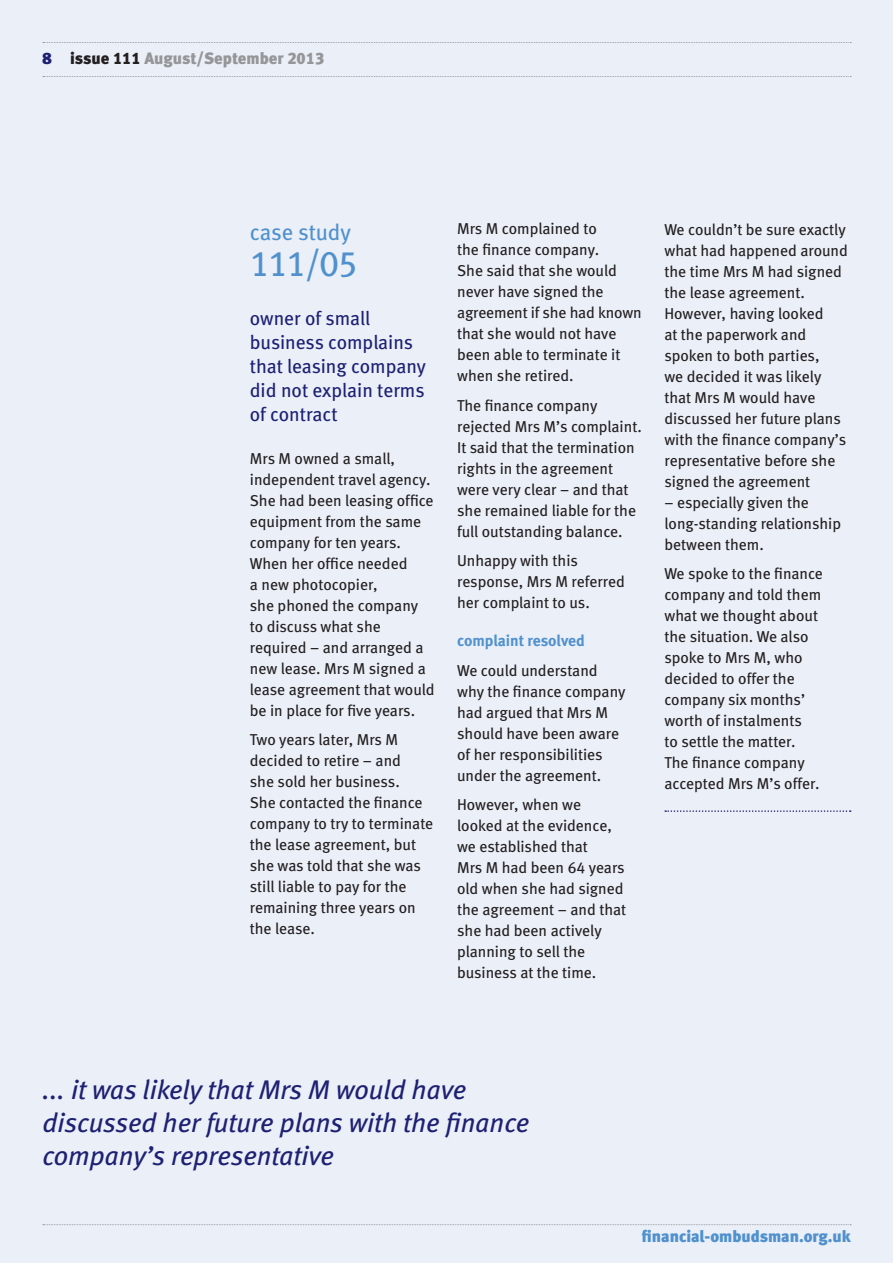
<style>
.page{position:relative;width:893px;height:1263px;background:#eaeff8}
.page>*{position:absolute;margin:0;border:0;box-sizing:border-box;transform-origin:0 0}
.t1{font:36px "Meta Book LF";color:#5091cd}
.t2{font:italic 27px/33px "Meta Book LF";color:#1e2172}
.t3{font:22.5px "Meta Book LF";letter-spacing:-.005em;color:#5091cd}
.t4{font:19.5px/24px "Meta Book LF";color:#1e2172}
.t5{font:16.5px "Meta Black LF";color:#949698}
.t6{font:16.5px "Meta Black LF";color:#5091cd}
.t7{font:15.75px/21px "Meta Book LF";color:#231f20}
.t8{font:15.75px "Meta Bold LF";color:#5091cd}
.s1{color:#1e2172}
.s2{color:#231f20}
</style>
<div class="page">
<svg style="left:43px;top:42px;width:808px;height:1px"></svg>
<svg style="left:43px;top:76px;width:808px;height:1px"></svg>
<svg style="left:43px;top:1224px;width:808px;height:1px"></svg>
<svg style="left:665px;top:810px;width:186px;height:2px"></svg>
<p class="t5" style="left:43px;top:48px;width:283px"><span class="s1">8</span> <span class="s2">issue 111</span> August/September 2013</p>
<h5 class="t3" style="left:250px;top:219px;width:103px">case study</h5>
<h2 class="t1" style="left:250px;top:242px;width:109px">111/05</h2>
<h3 class="t4" style="left:250px;top:306px;width:178px">owner of small business complains that leasing company did not explain terms of contract</h3>
<p class="t7" style="left:250px;top:447px;width:186px">Mrs M owned a small, independent travel agency.<br>She had been leasing office equipment from the same company for ten years.<br>When her office needed<br>a new photocopier,<br>she phoned the company to discuss what she required – and arranged a new lease. Mrs M signed a lease agreement that would be in place for five years.</p>
<p class="t7" style="left:250px;top:729px;width:185px">Two years later, Mrs M decided to retire – and<br>she sold her business.<br>She contacted the finance company to try to terminate the lease agreement, but she was told that she was still liable to pay for the remaining three years on the lease.</p>
<p class="t7" style="left:457px;top:218px;width:186px">Mrs M complained to<br>the finance company.<br>She said that she would never have signed the agreement if she had known that she would not have been able to terminate it when she retired.</p>
<p class="t7" style="left:457px;top:395px;width:186px">The finance company rejected Mrs M’s complaint.<br>It said that the termination rights in the agreement were very clear – and that she remained liable for the full outstanding balance.</p>
<p class="t7" style="left:457px;top:550px;width:169px">Unhappy with this response, Mrs M referred her complaint to us.</p>
<h6 class="t8" style="left:457px;top:632px;width:129px">complaint resolved</h6>
<p class="t7" style="left:457px;top:660px;width:170px">We could understand why the finance company had argued that Mrs M should have been aware of her responsibilities under the agreement.</p>
<p class="t7" style="left:457px;top:794px;width:170px">However, when we looked at the evidence, we established that<br>Mrs M had been 64 years old when she had signed the agreement – and that she had been actively planning to sell the business at the time.</p>
<p class="t7" style="left:664px;top:218px;width:185px">We couldn’t be sure exactly what had happened around the time Mrs M had signed the lease agreement.<br>However, having looked<br>at the paperwork and spoken to both parties,<br>we decided it was likely that Mrs M would have discussed her future plans with the finance company’s representative before she signed the agreement</p>
<p class="t7" style="left:664px;top:491px;width:178px">– especially given the long-standing relationship between them.</p>
<p class="t7" style="left:664px;top:563px;width:160px">We spoke to the finance company and told them what we thought about the situation. We also spoke to Mrs M, who decided to offer the company six months’ worth of instalments<br>to settle the matter.<br>The finance company accepted Mrs M’s offer.</p>
<h2 class="t2" style="left:43px;top:1072px;width:488px">... it was likely that Mrs M would have discussed her future plans with the finance company’s representative</h2>
<p class="t6" style="left:642px;top:1226px;width:211px">financial-ombudsman.org.uk</p>
</div>
